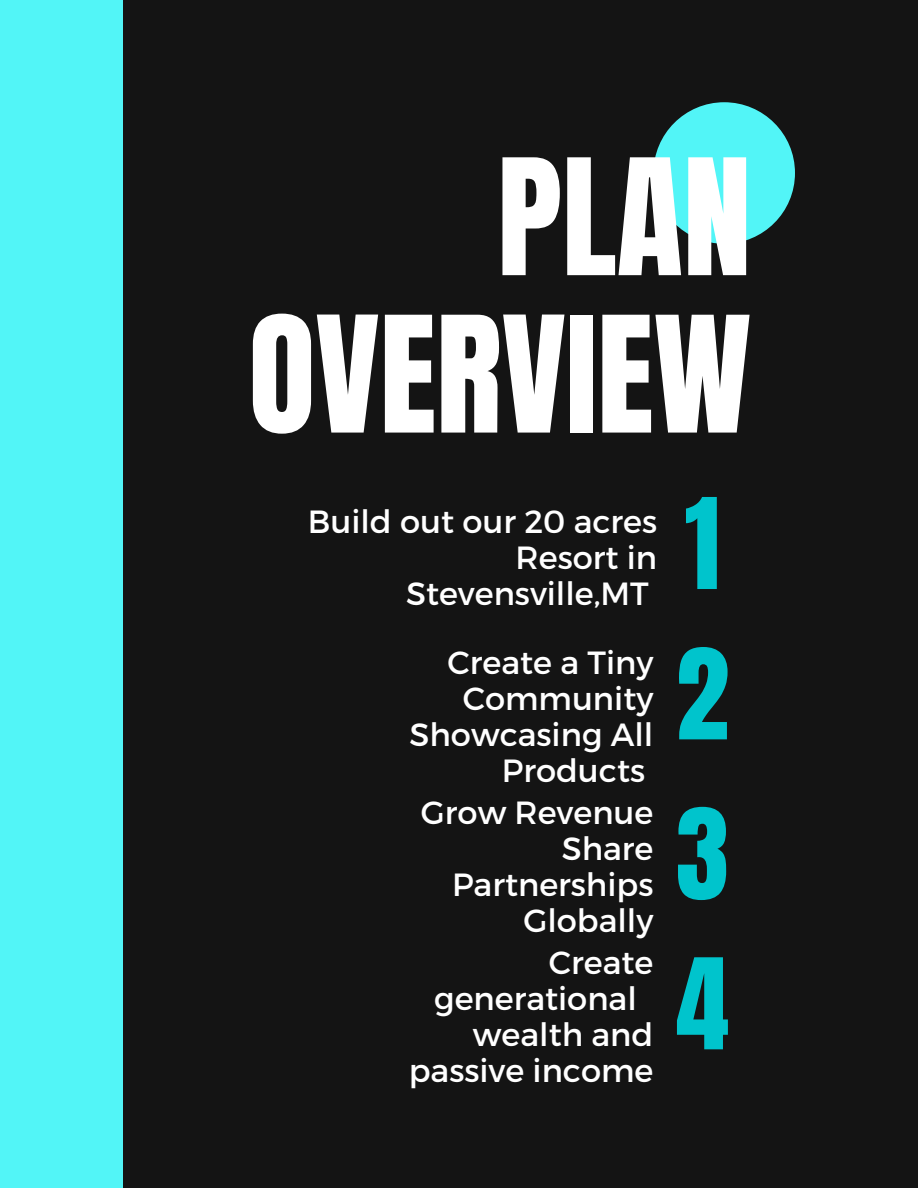
<style>
.page{position:relative;width:918px;height:1188px;background:#141414}
.page>*{position:absolute;margin:0;border:0;box-sizing:border-box;transform-origin:0 0}
.t1{font:137.25px/157.4px "Anton";color:#fff;text-align:right}
.t2{font:107.1px "Anton";color:#00c4cc}
.t3{font:32.1px/36px "Montserrat";color:#fff;text-align:right}
</style>
<div class="page">
<div style="left:653px;top:102px;width:142px;height:142px;background:#52f5f7;border-radius:50%"></div>
<div style="left:0;top:0;width:123px;height:1188px;background:#52f5f7"></div>
<p class="t1" style="left:249px;top:141px;width:504px">PLAN<br>OVERVIEW</p>
<p class="t3" style="left:308px;top:502px;width:351px">Build out our 20 acres<br>Resort in<br>Stevensville,MT</p>
<p class="t3" style="left:410px;top:643px;width:245px">Create a Tiny<br>Community<br>Showcasing All<br>Products</p>
<p class="t3" style="left:421px;top:793px;width:234px">Grow Revenue<br>Share<br>Partnerships<br>Globally</p>
<p class="t3" style="left:549px;top:943px;width:106px">Create</p>
<p class="t3" style="left:434px;top:979px;width:204px">generational</p>
<p class="t3" style="left:473px;top:1015px;width:182px">wealth and</p>
<p class="t3" style="left:409px;top:1051px;width:246px">passive income</p>
<p class="t2" style="left:685px;top:467px;width:37px">1</p>
<p class="t2" style="left:676px;top:617px;width:54px">2</p>
<p class="t2" style="left:676px;top:777px;width:54px">3</p>
<p class="t2" style="left:676px;top:927px;width:54px">4</p>
</div>
